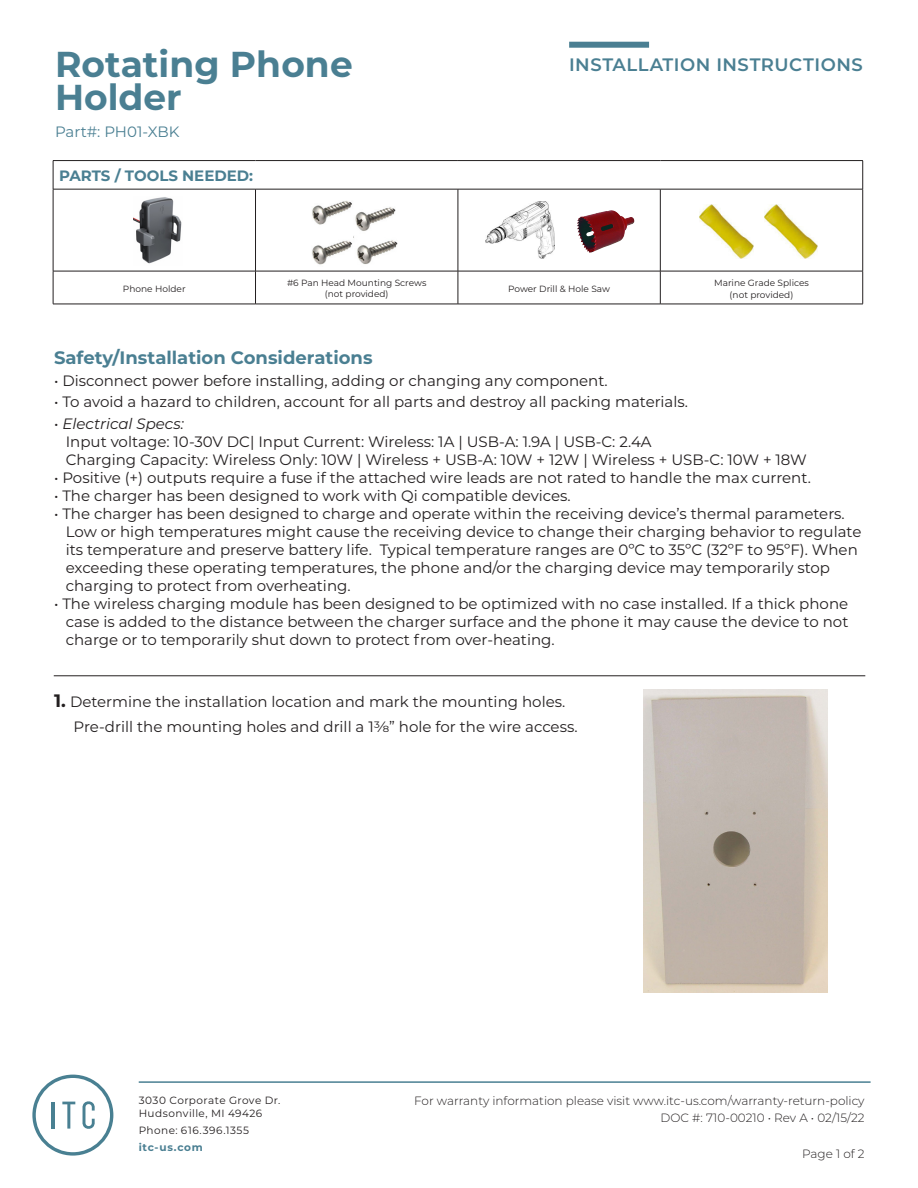
<style>
.page{position:relative;width:918px;height:1188px;background:#fff}
.page>*{position:absolute;margin:0;border:0;box-sizing:border-box;transform-origin:0 0}
.t1{font:700 36px "Montserrat";color:#4a7f92}
.t2{font:700 18px "Montserrat";color:#4a7f92}
.t3{font:600 18px "Montserrat";letter-spacing:.025em;color:#4a7f92}
.t4{font:15px "Montserrat";color:#231f20}
.t5{font:700 15px "Montserrat";color:#4a7f92}
.t6{font:italic 15px "Montserrat";color:#231f20}
.t7{font:15px "Montserrat";color:#4a7f92}
.t8{font:300 12px "Montserrat";color:#231f20}
.t9{font:10.5px/13.5px "Montserrat";letter-spacing:.04em;color:#231f20}
.t10{font:700 10.5px "Montserrat";letter-spacing:.065em;color:#4a7f92}
.t11{font:9px "Montserrat";color:#231f20}
.s1{font-style:normal}
.s2{font-weight:700;font-size:18px}
</style>
<div class="page">
<svg style="left:32px;top:1075px;width:81px;height:81px"></svg>
<hr style="left:139px;top:1081px;width:732px;height:2px;background:#4a7f92">
<hr style="left:54px;top:676px;width:811px;height:1px;background:#231f20">
<hr style="left:53px;top:271px;width:1px;height:33px;background:#231f20">
<hr style="left:53px;top:304px;width:203px;height:1px;background:#231f20">
<hr style="left:256px;top:304px;width:202px;height:1px;background:#231f20">
<hr style="left:458px;top:304px;width:202px;height:1px;background:#231f20">
<hr style="left:660px;top:304px;width:203px;height:1px;background:#231f20">
<hr style="left:255px;top:271px;width:1px;height:33px;background:#231f20">
<hr style="left:458px;top:271px;width:1px;height:33px;background:#231f20">
<hr style="left:660px;top:271px;width:1px;height:33px;background:#231f20">
<hr style="left:862px;top:271px;width:1px;height:33px;background:#231f20">
<hr style="left:53px;top:189px;width:1px;height:82px;background:#231f20">
<hr style="left:255px;top:189px;width:1px;height:82px;background:#231f20">
<hr style="left:458px;top:189px;width:1px;height:82px;background:#231f20">
<hr style="left:660px;top:189px;width:1px;height:82px;background:#231f20">
<hr style="left:862px;top:189px;width:1px;height:82px;background:#231f20">
<hr style="left:53px;top:271px;width:203px;height:1px;background:#231f20">
<hr style="left:256px;top:271px;width:202px;height:1px;background:#231f20">
<hr style="left:458px;top:271px;width:202px;height:1px;background:#231f20">
<hr style="left:660px;top:271px;width:203px;height:1px;background:#231f20">
<hr style="left:53px;top:160px;width:203px;height:1px;background:#231f20">
<svg style="left:53px;top:161px;width:1px;height:28px"></svg>
<hr style="left:256px;top:160px;width:202px;height:1px;background:#231f20">
<hr style="left:458px;top:160px;width:202px;height:1px;background:#231f20">
<hr style="left:660px;top:160px;width:203px;height:1px;background:#231f20">
<svg style="left:862px;top:161px;width:1px;height:28px"></svg>
<hr style="left:53px;top:189px;width:203px;height:1px;background:#231f20">
<hr style="left:256px;top:189px;width:202px;height:1px;background:#231f20">
<hr style="left:458px;top:189px;width:202px;height:1px;background:#231f20">
<hr style="left:660px;top:189px;width:203px;height:1px;background:#231f20">
<img style="left:699px;top:205px;width:54px;height:53px">
<img style="left:764px;top:205px;width:54px;height:53px">
<img style="left:485px;top:201px;width:69px;height:58px">
<img style="left:577px;top:210px;width:34px;height:11px">
<img style="left:312px;top:201px;width:83px;height:64px">
<img style="left:644px;top:690px;width:183px;height:302px">
<img style="left:353px;top:236px;width:45px;height:29px">
<img style="left:134px;top:197px;width:48px;height:67px">
<div style="left:569px;top:42px;width:80px;height:6px;background:#4a7f92"></div>
<p class="t1" style="left:55px;top:38px;width:299px">Rotating Phone</p>
<p class="t3" style="left:569px;top:52px;width:295px">INSTALLATION INSTRUCTIONS</p>
<p class="t1" style="left:55px;top:71px;width:128px">Holder</p>
<p class="t7" style="left:55px;top:121px;width:126px">Part#: PH01-XBK</p>
<p class="t5" style="left:59px;top:165px;width:196px">PARTS / TOOLS NEEDED:</p>
<p class="t11" style="left:123px;top:282px;width:64px">Phone Holder</p>
<p class="t11" style="left:287px;top:277px;width:141px">#6 Pan Head Mounting Screws</p>
<p class="t11" style="left:325px;top:288px;width:65px">(not provided)</p>
<p class="t11" style="left:508px;top:282px;width:103px">Power Drill &amp; Hole Saw</p>
<p class="t11" style="left:714px;top:276px;width:96px">Marine Grade Splices</p>
<p class="t11" style="left:730px;top:289px;width:65px">(not provided)</p>
<p class="t2" style="left:54px;top:345px;width:320px">Safety/Installation Considerations</p>
<p class="t4" style="left:54px;top:370px;width:555px">• Disconnect power before installing, adding or changing any component.</p>
<p class="t4" style="left:54px;top:392px;width:636px">• To avoid a hazard to children, account for all parts and destroy all packing materials.</p>
<p class="t6" style="left:54px;top:413px;width:131px"><span class="s1">•</span> Electrical Specs:</p>
<p class="t4" style="left:66px;top:431px;width:587px">Input voltage: 10-30V DC| Input Current: Wireless: 1A | USB-A: 1.9A | USB-C: 2.4A</p>
<p class="t4" style="left:66px;top:449px;width:743px">Charging Capacity: Wireless Only: 10W | Wireless + USB-A: 10W + 12W | Wireless + USB-C: 10W + 18W</p>
<p class="t4" style="left:54px;top:467px;width:758px">• Positive (+) outputs require a fuse if the attached wire leads are not rated to handle the max current.</p>
<p class="t4" style="left:54px;top:485px;width:518px">• The charger has been designed to work with Qi compatible devices.</p>
<p class="t4" style="left:54px;top:503px;width:792px">• The charger has been designed to charge and operate within the receiving device’s thermal parameters.</p>
<p class="t4" style="left:66px;top:521px;width:797px">Low or high temperatures might cause the receiving device to change their charging behavior to regulate</p>
<p class="t4" style="left:66px;top:539px;width:794px">its temperature and preserve battery life. Typical temperature ranges are 0ºC to 35ºC (32ºF to 95ºF). When</p>
<p class="t4" style="left:66px;top:557px;width:766px">exceeding these operating temperatures, the phone and/or the charging device may temporarily stop</p>
<p class="t4" style="left:66px;top:575px;width:286px">charging to protect from overheating.</p>
<p class="t4" style="left:54px;top:593px;width:796px">• The wireless charging module has been designed to be optimized with no case installed. If a thick phone</p>
<p class="t4" style="left:66px;top:611px;width:784px">case is added to the distance between the charger surface and the phone it may cause the device to not</p>
<p class="t4" style="left:66px;top:629px;width:490px">charge or to temporarily shut down to protect from over-heating.</p>
<p class="t4" style="left:54px;top:691px;width:513px"><span class="s2">1.</span> Determine the installation location and mark the mounting holes.</p>
<p class="t4" style="left:74px;top:716px;width:505px">Pre-drill the mounting holes and drill a 1⅜” hole for the wire access.</p>
<p class="t9" style="left:139px;top:1093px;width:143px">3030 Corporate Grove Dr.<br>Hudsonville, MI 49426</p>
<p class="t9" style="left:139px;top:1123px;width:112px">Phone: 616.396.1355</p>
<p class="t10" style="left:139px;top:1139px;width:66px">itc-us.com</p>
<p class="t8" style="left:414px;top:1093px;width:452px">For warranty information please visit www.itc-us.com/warranty-return-policy</p>
<p class="t8" style="left:661px;top:1109px;width:205px">DOC #: 710-00210 • Rev A • 02/15/22</p>
<p class="t8" style="left:802px;top:1146px;width:64px">Page 1 of 2</p>
</div>
